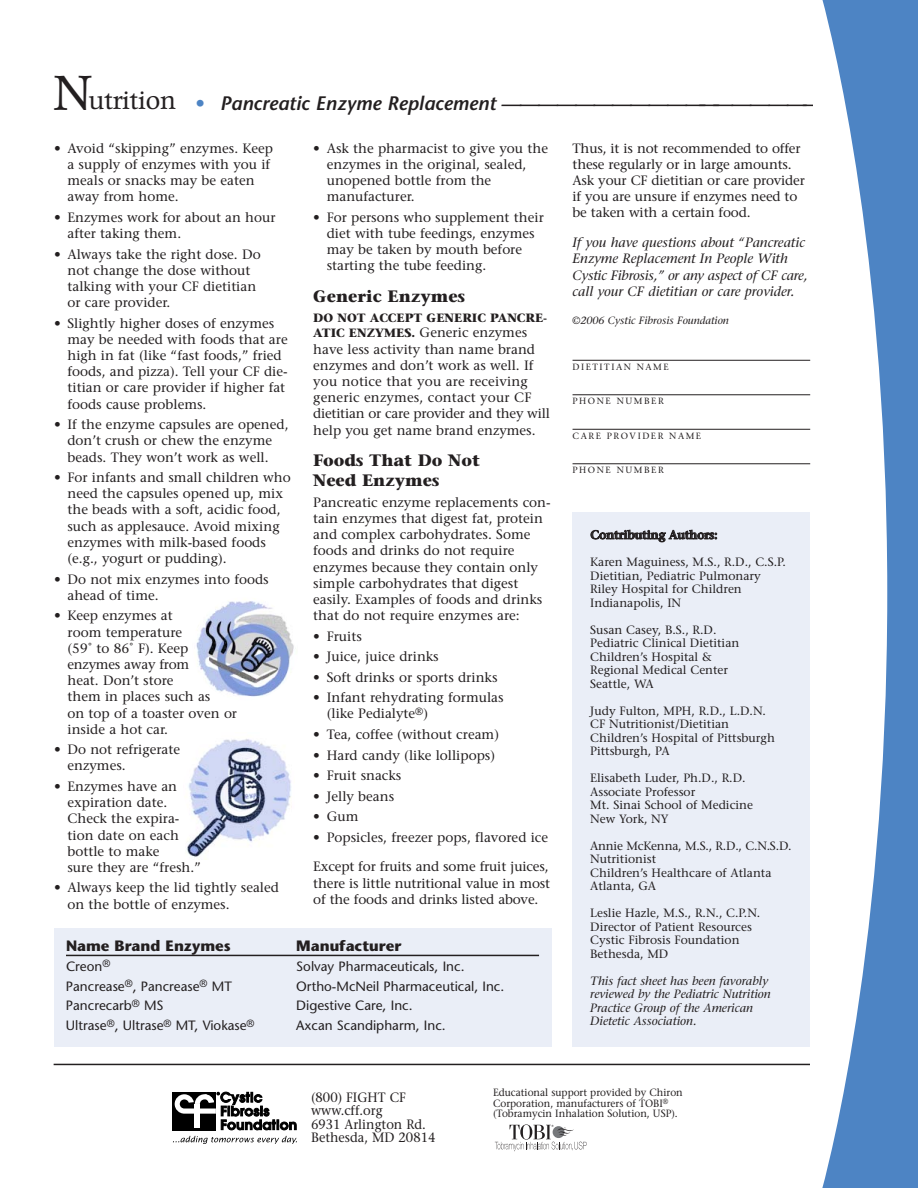
<style>
.page{position:relative;width:918px;height:1188px;background:#fff}
.page>*{position:absolute;margin:0;border:0;box-sizing:border-box;transform-origin:0 0}
.t1{font:italic 600 19.5px "Stone Sans";color:#231f20}
.t2{font:700 16.5px/19.8px "Stone Serif";color:#231f20}
.t3{font:700 15px "Stone Sans";color:#231f20}
.t4{font:13.5px/16.2px "Stone Serif";color:#231f20}
.t5{font:13.5px "Stone Sans";color:#231f20}
.t6{font:italic 13.5px/16.2px "Stone Serif";color:#231f20}
.t7{font:13.5px/13.5px "Stone Serif";color:#231f20;scale:.95 1}
.t8{font:12px/13.5px "Stone Serif";color:#231f20}
.t9{font:italic 12px/13.5px "Stone Serif";color:#231f20}
.t10{font:700 12px "Stone Serif";color:#231f20}
.t11{font:600 12px "Stone Serif";letter-spacing:-.02em;color:#231f20}
.t12{font:10.5px/10.5px "Stone Serif";color:#231f20;scale:.95 1}
.t13{font:italic 10.5px "Stone Serif";color:#231f20}
.t14{font:9px "Stone Serif";letter-spacing:.17em;color:#231f20}
.s1{font-family:"Poppl Pontifex";font-weight:400;font-style:normal;font-size:48.45px}
.s2{font-family:"Poppl Pontifex";font-weight:400;font-style:normal;font-size:24.9px}
.s3{color:#4d84c4}
.s4{font-weight:700;font-size:12px}
</style>
<div class="page">
<svg style="left:822px;top:0;width:96px;height:1188px;fill:#4d84c4"></svg>
<hr style="left:573px;top:360px;width:237px;height:1px;background:#231f20">
<hr style="left:573px;top:395px;width:237px;height:1px;background:#231f20">
<hr style="left:573px;top:429px;width:237px;height:1px;background:#231f20">
<hr style="left:573px;top:464px;width:237px;height:1px;background:#231f20">
<div style="left:173px;top:1092px;width:43px;height:38px;background:#000"></div>
<svg style="left:173px;top:1136px;width:124px;height:8px"></svg>
<svg style="left:175px;top:1092px;width:122px;height:38px"></svg>
<hr style="left:54px;top:1064px;width:756px;height:1px;background:#231f20">
<svg style="left:495px;top:1124px;width:92px;height:27px"></svg>
<img style="left:192px;top:597px;width:106px;height:103px;border-radius:50%">
<div style="left:572px;top:512px;width:238px;height:535px;background:#eaeef7"></div>
<div style="left:54px;top:928px;width:497px;height:119px;background:#eaeef7"></div>
<hr style="left:66px;top:955px;width:473px;height:1px;background:#231f20">
<img style="left:186px;top:739px;width:105px;height:121px">
<h1 class="t1" style="left:54px;top:96px;width:858px"><span class="s1">N</span><span class="s2">utrition</span> <span class="s3">•</span> Pancreatic Enzyme Replacement ———————————————————————</h1>
<p class="t4" style="left:68px;top:141px;width:207px;text-indent:-14px">• Avoid “skipping” enzymes. Keep a supply of enzymes with you if meals or snacks may be eaten away from home.</p>
<p class="t4" style="left:68px;top:210px;width:210px;text-indent:-14px">• Enzymes work for about an hour after taking them.</p>
<p class="t4" style="left:68px;top:247px;width:195px;text-indent:-14px">• Always take the right dose. Do not change the dose without talking with your CF dietitian or care provider.</p>
<p class="t4" style="left:68px;top:316px;width:222px;text-indent:-14px">• Slightly higher doses of enzymes may be needed with foods that are high in fat (like “fast foods,” fried foods, and pizza). Tell your CF die&shy;titian or care provider if higher fat foods cause problems.</p>
<p class="t4" style="left:54px;top:418px;width:236px;text-align:center">• If the enzyme capsules are opened, don’t crush or chew the enzyme beads. They won’t work as well.</p>
<p class="t4" style="left:68px;top:471px;width:225px;text-indent:-14px">• For infants and small children who need the capsules opened up, mix the beads with a soft, acidic food, such as applesauce. Avoid mixing enzymes with milk-based foods (e.g., yogurt or pudding).</p>
<p class="t4" style="left:68px;top:572px;width:203px;text-indent:-14px">• Do not mix enzymes into foods ahead of time.</p>
<p class="t4" style="left:68px;top:609px;width:171px;text-indent:-14px">• Keep enzymes at<br>room temperature<br>(59˚ to 86˚ F). Keep enzymes away from<br>heat. Don’t store<br>them in places such as<br>on top of a toaster oven or inside a hot car.</p>
<p class="t4" style="left:68px;top:743px;width:114px;text-indent:-14px">• Do not refrigerate enzymes.</p>
<p class="t4" style="left:68px;top:780px;width:135px;text-indent:-14px">• Enzymes have an expiration date.<br>Check the expira&shy;tion date on each bottle to make<br>sure they are “fresh.”</p>
<p class="t4" style="left:68px;top:881px;width:213px;text-indent:-14px">• Always keep the lid tightly sealed on the bottle of enzymes.</p>
<p class="t4" style="left:573px;top:141px;width:234px">Thus, it is not recommended to offer these regularly or in large amounts.<br>Ask your CF dietitian or care provider if you are unsure if enzymes need to be taken with a certain food.</p>
<p class="t6" style="left:573px;top:236px;width:237px">If you have questions about “Pancreatic Enzyme Replacement In People With Cystic Fibrosis,” or any aspect of CF care, call your CF dietitian or care provider.</p>
<p class="t4" style="left:327px;top:141px;width:223px;text-indent:-14px">• Ask the pharmacist to give you the enzymes in the original, sealed, unopened bottle from the manufacturer.</p>
<p class="t4" style="left:327px;top:210px;width:219px;text-indent:-14px">• For persons who supplement their diet with tube feedings, enzymes may be taken by mouth before starting the tube feeding.</p>
<p class="t2" style="left:313px;top:288px;width:153px">Generic Enzymes</p>
<p class="t10" style="left:313px;top:313px;width:235px">DO NOT ACCEPT GENERIC PANCRE-</p>
<p class="t4" style="left:313px;top:326px;width:238px"><span class="s4">ATIC ENZYMES.</span> Generic enzymes have less activity than name brand enzymes and don’t work as well. If you notice that you are receiving generic enzymes, contact your CF dietitian or care provider and they will help you get name brand enzymes.</p>
<p class="t2" style="left:313px;top:453px;width:168px">Foods That Do Not<br>Need Enzymes</p>
<p class="t4" style="left:313px;top:495px;width:239px">Pancreatic enzyme replacements con&shy;tain enzymes that digest fat, protein and complex carbohydrates. Some foods and drinks do not require enzymes because they contain only simple carbohydrates that digest easily. Examples of foods and drinks that do not require enzymes are:</p>
<p class="t4" style="left:313px;top:629px;width:50px">• Fruits</p>
<p class="t4" style="left:313px;top:650px;width:127px">• Juice, juice drinks</p>
<p class="t4" style="left:313px;top:670px;width:186px">• Soft drinks or sports drinks</p>
<p class="t4" style="left:327px;top:691px;width:178px;text-indent:-14px">• Infant rehydrating formulas (like Pedialyte<sup>®</sup>)</p>
<p class="t4" style="left:313px;top:728px;width:187px">• Tea, coffee (without cream)</p>
<p class="t4" style="left:313px;top:748px;width:183px">• Hard candy (like lollipops)</p>
<p class="t4" style="left:313px;top:769px;width:90px">• Fruit snacks</p>
<p class="t4" style="left:313px;top:789px;width:82px">• Jelly beans</p>
<p class="t4" style="left:313px;top:810px;width:47px">• Gum</p>
<p class="t4" style="left:313px;top:830px;width:236px">• Popsicles, freezer pops, flavored ice</p>
<p class="t4" style="left:313px;top:860px;width:238px;text-align:justify">Except for fruits and some fruit juices, there is little nutritional value in most of the foods and drinks listed above.</p>
<p class="t13" style="left:572px;top:317px;width:158px">©2006 Cystic Fibrosis Foundation</p>
<p class="t14" style="left:573px;top:363px;width:98px">DIETITIAN NAME</p>
<p class="t14" style="left:573px;top:398px;width:93px">PHONE NUMBER</p>
<p class="t14" style="left:573px;top:432px;width:130px">CARE PROVIDER NAME</p>
<p class="t14" style="left:573px;top:467px;width:93px">PHONE NUMBER</p>
<p class="t11" style="left:590px;top:530px;width:129px">Contributing Authors:</p>
<p class="t8" style="left:590px;top:556px;width:197px">Karen Maguiness, M.S., R.D., C.S.P.<br>Dietitian, Pediatric Pulmonary<br>Riley Hospital for Children<br>Indianapolis, IN</p>
<p class="t8" style="left:590px;top:624px;width:151px">Susan Casey, B.S., R.D.<br>Pediatric Clinical Dietitian<br>Children’s Hospital &amp;<br>Regional Medical Center<br>Seattle, WA</p>
<p class="t8" style="left:590px;top:705px;width:186px">Judy Fulton, MPH, R.D., L.D.N.<br>CF Nutritionist/Dietitian<br>Children’s Hospital of Pittsburgh<br>Pittsburgh, PA</p>
<p class="t8" style="left:590px;top:772px;width:164px">Elisabeth Luder, Ph.D., R.D.<br>Associate Professor<br>Mt. Sinai School of Medicine<br>New York, NY</p>
<p class="t8" style="left:590px;top:840px;width:203px">Annie McKenna, M.S., R.D., C.N.S.D.<br>Nutritionist<br>Children’s Healthcare of Atlanta<br>Atlanta, GA</p>
<p class="t8" style="left:590px;top:907px;width:172px">Leslie Hazle, M.S., R.N., C.P.N.<br>Director of Patient Resources<br>Cystic Fibrosis Foundation<br>Bethesda, MD</p>
<p class="t9" style="left:590px;top:975px;width:182px">This fact sheet has been favorably reviewed by the Pediatric Nutrition<br>Practice Group of the American<br>Dietetic Association.</p>
<p class="t3" style="left:66px;top:940px;width:166px">Name Brand Enzymes</p>
<p class="t3" style="left:296px;top:940px;width:107px">Manufacturer</p>
<p class="t5" style="left:66px;top:961px;width:46px">Creon<sup>®</sup></p>
<p class="t5" style="left:296px;top:961px;width:170px">Solvay Pharmaceuticals, Inc.</p>
<p class="t5" style="left:66px;top:981px;width:167px">Pancrease<sup>®</sup>, Pancrease<sup>®</sup> MT</p>
<p class="t5" style="left:296px;top:981px;width:210px">Ortho-McNeil Pharmaceutical, Inc.</p>
<p class="t5" style="left:66px;top:1000px;width:99px">Pancrecarb<sup>®</sup> MS</p>
<p class="t5" style="left:296px;top:1000px;width:118px">Digestive Care, Inc.</p>
<p class="t5" style="left:66px;top:1020px;width:190px">Ultrase<sup>®</sup>, Ultrase<sup>®</sup> MT, Viokase<sup>®</sup></p>
<p class="t5" style="left:296px;top:1020px;width:151px">Axcan Scandipharm, Inc.</p>
<p class="t7" style="left:311px;top:1092px;width:132px">(800) FIGHT CF www.cff.org<br>6931 Arlington Rd.<br>Bethesda, MD 20814</p>
<p class="t12" style="left:493px;top:1088px;width:201px">Educational support provided by Chiron<br>Corporation, manufacturers of TOBI<sup>® </sup>(Tobramycin Inhalation Solution, USP).</p>
</div>
